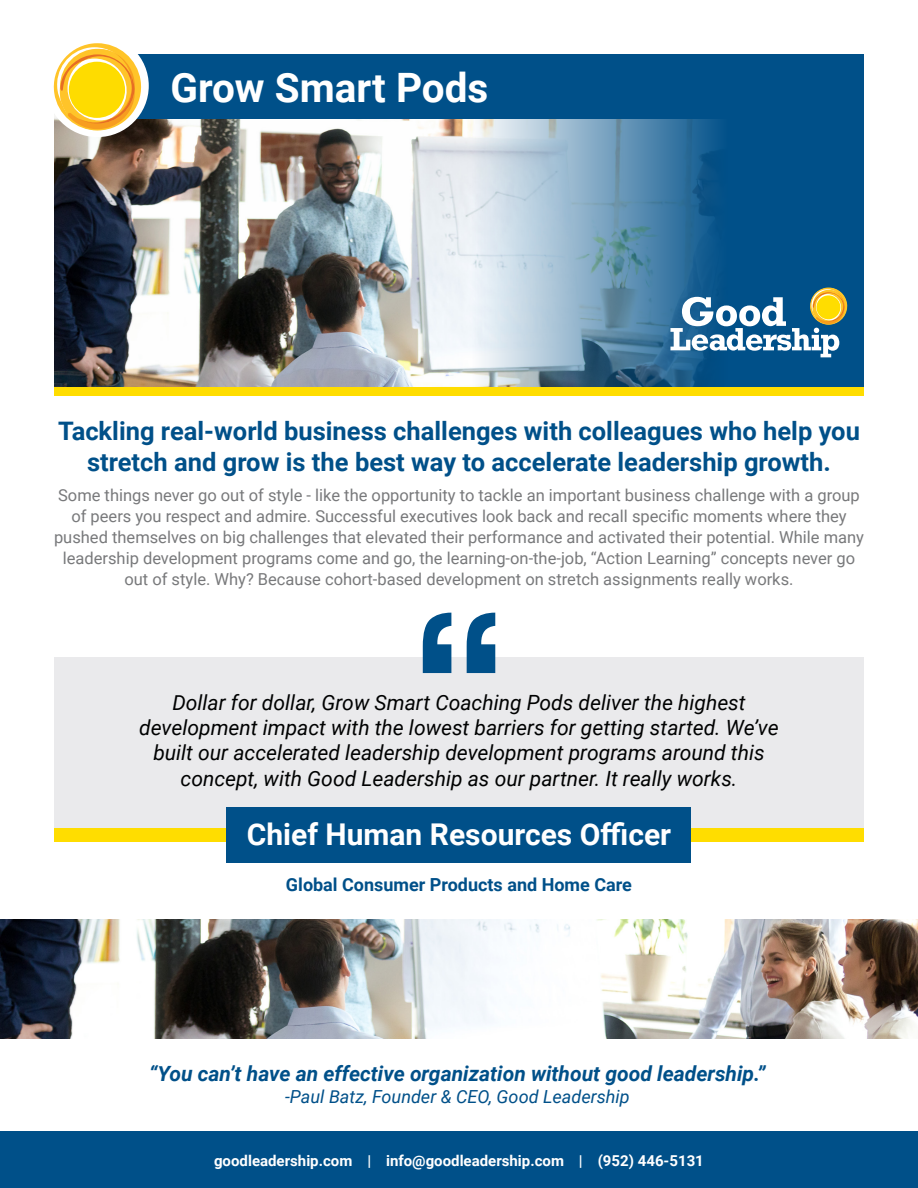
<style>
.page{position:relative;width:918px;height:1188px;background:#fff}
.page>*{position:absolute;margin:0;border:0;box-sizing:border-box;transform-origin:0 0}
.t1{font:700 175.5px "Rockwell";color:#005089}
.t2{font:700 40.5px "Roboto";color:#fff}
.t3{font:700 30px "Roboto";color:#fff}
.t4{font:700 25.5px/30.6px "Roboto";color:#005089;text-align:center}
.t5{font:italic 21px/25.2px "Roboto";color:#000101;text-align:center}
.t6{font:italic 700 21px "Roboto";color:#005089}
.t7{font:italic 18px "Roboto";color:#005089}
.t8{font:700 18px "Roboto";color:#005089}
.t9{font:16.5px/21px "Roboto";color:#78797b;text-align:center}
.t10{font:700 15px "Roboto";color:#fff}
</style>
<div class="page">
<img style="left:54px;top:134px;width:49px;height:253px">
<img style="left:103px;top:119px;width:761px;height:268px">
<div style="left:126px;top:54px;width:738px;height:65px;background:#005089"></div>
<div style="left:54px;top:387px;width:810px;height:9px;background:#fd0"></div>
<div style="left:0;top:1132px;width:918px;height:56px;background:#005089"></div>
<div style="left:46px;top:34px;width:103px;height:103px;background:#fff;border-radius:50%"></div>
<svg style="left:53px;top:43px;width:91px;height:91px"></svg>
<div style="left:54px;top:657px;width:810px;height:171px;background:#eaeaec"></div>
<div style="left:54px;top:828px;width:810px;height:13px;background:#fd0"></div>
<div style="left:227px;top:807px;width:464px;height:55px;background:#005089"></div>
<img style="left:0;top:920px;width:918px;height:119px">
<svg style="left:670px;top:288px;width:179px;height:69px"></svg>
<h2 class="t2" style="left:170px;top:59px;width:319px">Grow Smart Pods</h2>
<h3 class="t4" style="left:58px;top:415px;width:803px">Tackling real-world business challenges with colleagues who help you stretch and grow is the best way to accelerate leadership growth.</h3>
<p class="t9" style="left:54px;top:484px;width:812px">Some things never go out of style - like the opportunity to tackle an important business challenge with a group of peers you respect and admire. Successful executives look back and recall specific moments where they pushed themselves on big challenges that elevated their performance and activated their potential. While many leadership development programs come and go, the learning-on-the-job, “Action Learning” concepts never go out of style. Why? Because cohort-based development on stretch assignments really works.</p>
<h1 class="t1" style="left:407px;top:567px;width:106px">“</h1>
<p class="t5" style="left:139px;top:689px;width:641px">Dollar for dollar, Grow Smart Coaching Pods deliver the highest development impact with the lowest barriers for getting started. We’ve built our accelerated leadership development programs around this concept, with Good Leadership as our partner. It really works.</p>
<h3 class="t3" style="left:247px;top:814px;width:426px">Chief Human Resources Officer</h3>
<p class="t8" style="left:286px;top:872px;width:348px">Global Consumer Products and Home Care</p>
<p class="t6" style="left:149px;top:1059px;width:618px">“You can’t have an effective organization without good leadership.”</p>
<p class="t7" style="left:285px;top:1084px;width:346px">-Paul Batz, Founder &amp; CEO, Good Leadership</p>
<p class="t10" style="left:214px;top:1150px;width:491px">goodleadership.com | info@goodleadership.com | (952) 446-5131</p>
</div>
